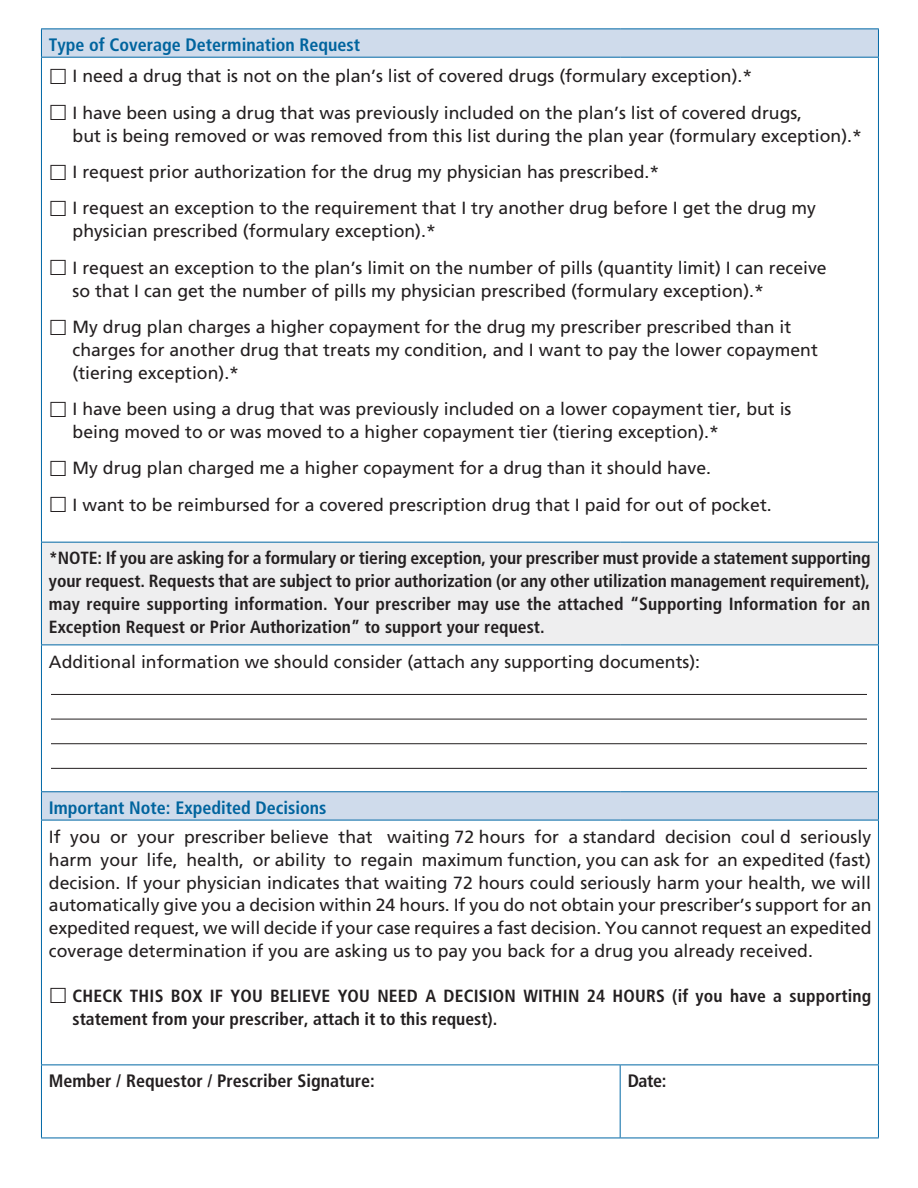
<style>
.page{position:relative;width:918px;height:1188px;background:#fff}
.page>*{position:absolute;margin:0;border:0;box-sizing:border-box;transform-origin:0 0}
.Subheads{font:700 condensed 18px "Frutiger";color:#00649e}
.t1{font:700 condensed 18px "Frutiger";color:#231f20}
.Body_Frutiger{font:17.7px/22.8px "Frutiger";color:#231f20}
.Body_Frutiger-2{font:700 condensed 17.7px/22.8px "Frutiger";color:#231f20;text-align:justify}
</style>
<div class="page">
<svg style="left:42px;top:29px;width:836px;height:28px;background:#c9d8e9"></svg>
<div style="left:41px;top:542px;width:837px;height:103px;background:#eeeeef"></div>
<svg style="left:42px;top:693px;width:836px;height:445px"></svg>
<hr style="left:41px;top:28px;width:579px;height:1px;background:#0067a5">
<svg style="left:41px;top:29px;width:1px;height:28px"></svg>
<hr style="left:620px;top:28px;width:259px;height:1px;background:#0067a5">
<svg style="left:878px;top:29px;width:1px;height:28px"></svg>
<hr style="left:41px;top:57px;width:579px;height:1px;background:#0067a5">
<hr style="left:41px;top:58px;width:1px;height:484px;background:#0067a5">
<hr style="left:620px;top:57px;width:259px;height:1px;background:#0067a5">
<hr style="left:878px;top:58px;width:1px;height:484px;background:#0067a5">
<hr style="left:41px;top:542px;width:579px;height:1px;background:#0067a5">
<hr style="left:41px;top:543px;width:1px;height:102px;background:#0067a5">
<hr style="left:620px;top:542px;width:259px;height:1px;background:#0067a5">
<hr style="left:878px;top:543px;width:1px;height:102px;background:#0067a5">
<hr style="left:41px;top:645px;width:579px;height:1px;background:#0067a5">
<hr style="left:41px;top:645px;width:1px;height:146px;background:#0067a5">
<hr style="left:620px;top:645px;width:259px;height:1px;background:#0067a5">
<hr style="left:878px;top:645px;width:1px;height:146px;background:#0067a5">
<hr style="left:41px;top:791px;width:579px;height:1px;background:#0067a5">
<svg style="left:41px;top:792px;width:1px;height:28px"></svg>
<hr style="left:620px;top:791px;width:259px;height:1px;background:#0067a5">
<svg style="left:878px;top:792px;width:1px;height:28px"></svg>
<hr style="left:41px;top:820px;width:579px;height:1px;background:#0067a5">
<hr style="left:41px;top:820px;width:1px;height:245px;background:#0067a5">
<hr style="left:620px;top:820px;width:259px;height:1px;background:#0067a5">
<hr style="left:878px;top:820px;width:1px;height:245px;background:#0067a5">
<hr style="left:41px;top:1065px;width:579px;height:1px;background:#0067a5">
<hr style="left:41px;top:1065px;width:1px;height:73px;background:#0067a5">
<hr style="left:620px;top:1065px;width:259px;height:1px;background:#0067a5">
<hr style="left:620px;top:1065px;width:1px;height:73px;background:#0067a5">
<hr style="left:878px;top:1065px;width:1px;height:73px;background:#0067a5">
<hr style="left:41px;top:1138px;width:579px;height:1px;background:#0067a5">
<hr style="left:620px;top:1138px;width:259px;height:1px;background:#0067a5">
<hr style="left:51px;top:694px;width:816px;height:1px;background:#231f20">
<hr style="left:51px;top:719px;width:816px;height:1px;background:#231f20">
<hr style="left:51px;top:743px;width:816px;height:1px;background:#231f20">
<hr style="left:51px;top:768px;width:816px;height:1px;background:#231f20">
<svg style="left:51px;top:988px;width:15px;height:15px"></svg>
<h2 class="Subheads" style="left:49px;top:34px;width:313px">Type of Coverage Determination Request</h2>
<p class="Body_Frutiger" style="left:73px;top:65px;width:681px">I need a drug that is not on the plan’s list of covered drugs (formulary exception).*</p>
<p class="Body_Frutiger" style="left:73px;top:101px;width:791px">I have been using a drug that was previously included on the plan’s list of covered drugs,<br>but is being removed or was removed from this list during the plan year (formulary exception).*</p>
<p class="Body_Frutiger" style="left:73px;top:160px;width:588px">I request prior authorization for the drug my physician has prescribed.*</p>
<p class="Body_Frutiger" style="left:73px;top:197px;width:745px">I request an exception to the requirement that I try another drug before I get the drug my physician prescribed (formulary exception).*</p>
<p class="Body_Frutiger" style="left:73px;top:256px;width:756px">I request an exception to the plan’s limit on the number of pills (quantity limit) I can receive so that I can get the number of pills my physician prescribed (formulary exception).*</p>
<p class="Body_Frutiger" style="left:73px;top:315px;width:747px">My drug plan charges a higher copayment for the drug my prescriber prescribed than it charges for another drug that treats my condition, and I want to pay the lower copayment (tiering exception).*</p>
<p class="Body_Frutiger" style="left:73px;top:397px;width:720px">I have been using a drug that was previously included on a lower copayment tier, but is being moved to or was moved to a higher copayment tier (tiering exception).*</p>
<p class="Body_Frutiger" style="left:73px;top:457px;width:640px">My drug plan charged me a higher copayment for a drug than it should have.</p>
<p class="Body_Frutiger" style="left:73px;top:493px;width:701px">I want to be reimbursed for a covered prescription drug that I paid for out of pocket.</p>
<p class="Body_Frutiger-2" style="left:49px;top:547px;width:823px">*NOTE: If you are asking for a formulary or tiering exception, your prescriber must provide a statement supporting your request. Requests that are subject to prior authorization (or any other utilization management requirement), may require supporting information. Your prescriber may use the attached “Supporting Information for an Exception Request or Prior Authorization” to support your request.</p>
<p class="Body_Frutiger" style="left:49px;top:650px;width:653px">Additional information we should consider (attach any supporting documents):</p>
<h2 class="Subheads" style="left:49px;top:797px;width:279px">Important Note: Expedited Decisions</h2>
<p class="Body_Frutiger" style="left:49px;top:825px;width:824px;text-align:justify">If you or your prescriber believe that waiting 72 hours for a standard decision coul d seriously harm your life, health, or ability to regain maximum function, you can ask for an expedited (fast) decision. If your physician indicates that waiting 72 hours could seriously harm your health, we will automatically give you a decision within 24 hours. If you do not obtain your prescriber’s support for an expedited request, we will decide if your case requires a fast decision. You cannot request an expedited coverage determination if you are asking us to pay you back for a drug you already received.</p>
<p class="Body_Frutiger-2" style="left:73px;top:984px;width:800px">CHECK THIS BOX IF YOU BELIEVE YOU NEED A DECISION WITHIN 24 HOURS (if you have a supporting statement from your prescriber, attach it to this request).</p>
<p class="t1" style="left:49px;top:1070px;width:327px">Member / Requestor / Prescriber Signature:</p>
<p class="t1" style="left:628px;top:1070px;width:40px">Date:</p>
</div>
